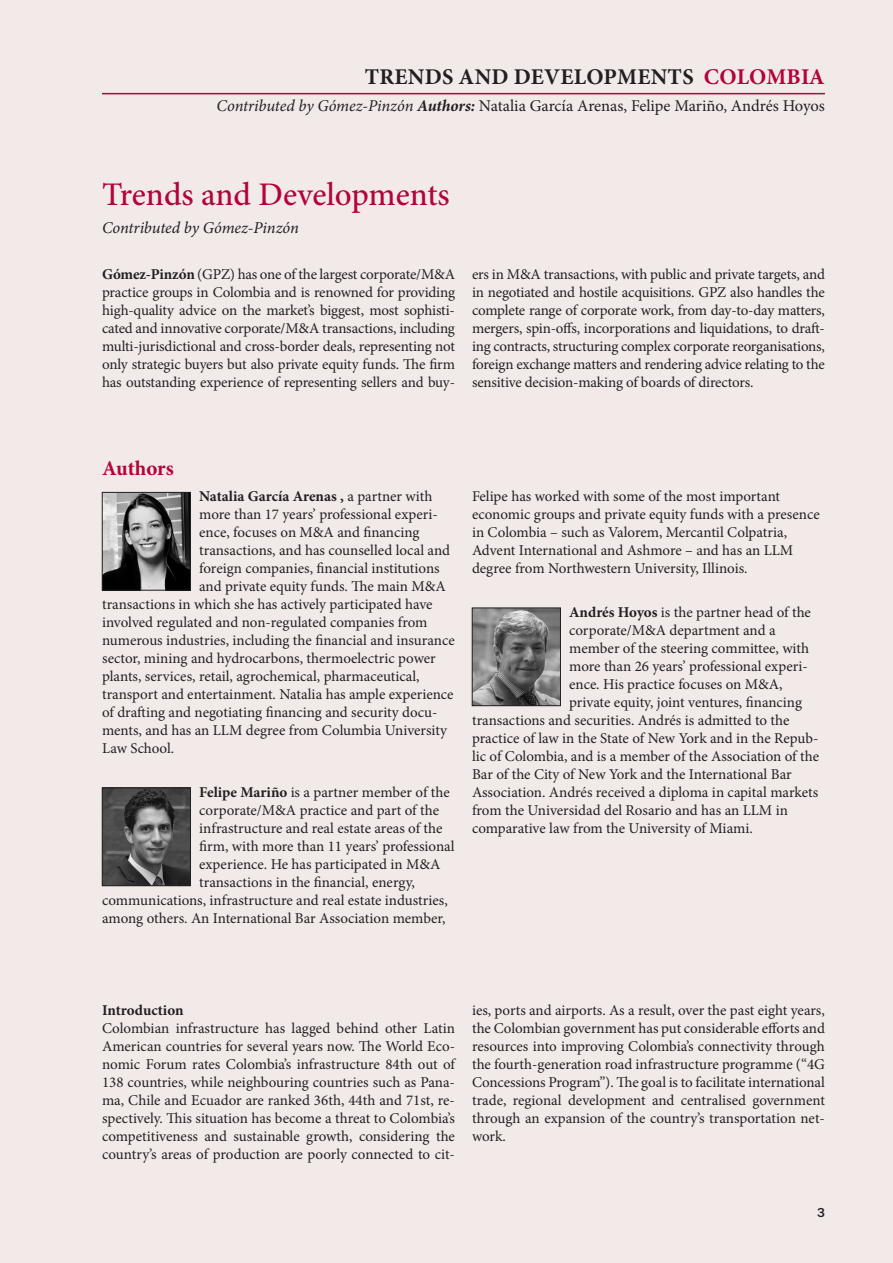
<style>
.page{position:relative;width:893px;height:1263px;background:#f1eae9}
.page>*{position:absolute;margin:0;border:0;box-sizing:border-box;transform-origin:0 0}
.t1{font:500 33px "Minion Pro";letter-spacing:-.005em;color:#b30437}
.t2{font:700 22.5px "Minion Pro";letter-spacing:.01em;color:#231f20}
.t3{font:700 22.5px "Minion Pro";color:#b30437}
.t4{font:700 21px "Minion Pro";color:#b30437}
.t5{font:16.5px "Minion Pro";letter-spacing:-.005em;color:#231f20}
.t6{font:italic 16.5px "Minion Pro";letter-spacing:-.01em;color:#231f20}
.t7{font:15px/18px "Minion Pro";letter-spacing:-.005em;color:#231f20;text-align:justify}
.t8{font:700 15px "Minion Pro";letter-spacing:.005em;color:#231f20}
.t9{font:500 13.5px "Franklin Gothic URW";color:#231f20}
.s1{color:#b30437}
.s2{font-style:italic}
.s3{font-weight:700;font-style:italic}
.s4{font-weight:700}
.s5{font-weight:400}
</style>
<div class="page">
<hr style="left:102px;top:93px;width:723px;height:1px;background:#b30437">
<img style="left:104px;top:494px;width:85px;height:94px">
<div style="left:102px;top:492px;width:89px;height:98px;border:1px solid #231f20"></div>
<img style="left:104px;top:790px;width:85px;height:94px">
<div style="left:102px;top:788px;width:89px;height:98px;border:1px solid #231f20"></div>
<img style="left:474px;top:610px;width:85px;height:94px">
<div style="left:472px;top:608px;width:89px;height:98px;border:1px solid #231f20"></div>
<h2 class="t2" style="left:365px;top:61px;width:372px">Trends and Developments <span class="s1">COLOM</span></h2>
<h2 class="t3" style="left:787px;top:61px;width:39px">BIA</h2>
<p class="t5" style="left:217px;top:95px;width:610px"><span class="s2">Contributed by Gómez-Pinzón</span> <span class="s3">Authors:</span> Natalia García Arenas, Felipe Mariño, Andrés Hoyos</p>
<h1 class="t1" style="left:102px;top:172px;width:349px">Trends and Developments</h1>
<p class="t6" style="left:102px;top:216px;width:198px">Contributed by Gómez-Pinzón</p>
<p class="t7" style="left:102px;top:265px;width:354px"><span class="s4">Gómez-Pinzón</span> (GPZ) has one of the largest corporate/M&amp;A practice groups in Colombia and is renowned for providing high-quality advice on the market’s biggest, most sophisti&shy;cated and innovative corporate/M&amp;A transactions, including multi-jurisdictional and cross-border deals, representing not only strategic buyers but also private equity funds. The firm has outstanding experience of representing sellers and buy-</p>
<p class="t7" style="left:472px;top:265px;width:354px">ers in M&amp;A transactions, with public and private targets, and in negotiated and hostile acquisitions. GPZ also handles the complete range of corporate work, from day-to-day matters, mergers, spin-offs, incorporations and liquidations, to draft&shy;ing contracts, structuring complex corporate reorganisations, foreign exchange matters and rendering advice relating to the sensitive decision-making of boards of directors.</p>
<h3 class="t4" style="left:102px;top:453px;width:73px">Authors</h3>
<p class="t8" style="left:199px;top:486px;width:235px">Natalia García Arenas , <span class="s5">a partner with</span></p>
<p class="t7" style="left:199px;top:505px;width:240px">more than 17 years’ professional experi-</p>
<p class="t7" style="left:199px;top:523px;width:222px">ence, focuses on M&amp;A and financing</p>
<p class="t7" style="left:199px;top:541px;width:252px">transactions, and has counselled local and</p>
<p class="t7" style="left:199px;top:559px;width:242px">foreign companies, financial institutions</p>
<p class="t7" style="left:199px;top:577px;width:248px">and private equity funds. The main M&amp;A</p>
<p class="t7" style="left:102px;top:595px;width:332px">transactions in which she has actively participated have</p>
<p class="t7" style="left:102px;top:613px;width:327px">involved regulated and non-regulated companies from</p>
<p class="t7" style="left:102px;top:631px;width:354px">numerous industries, including the financial and insurance</p>
<p class="t7" style="left:102px;top:649px;width:335px">sector, mining and hydrocarbons, thermoelectric power</p>
<p class="t7" style="left:102px;top:667px;width:319px">plants, services, retail, agrochemical, pharmaceutical,</p>
<p class="t7" style="left:102px;top:685px;width:353px">transport and entertainment. Natalia has ample experience</p>
<p class="t7" style="left:102px;top:703px;width:337px">of drafting and negotiating financing and security docu-</p>
<p class="t7" style="left:102px;top:721px;width:346px">ments, and has an LLM degree from Columbia University</p>
<p class="t7" style="left:102px;top:739px;width:74px">Law School.</p>
<p class="t7" style="left:199px;top:783px;width:252px"><span class="s4">Felipe Mariño</span> is a partner member of the</p>
<p class="t7" style="left:199px;top:801px;width:241px">corporate/M&amp;A practice and part of the</p>
<p class="t7" style="left:199px;top:819px;width:245px">infrastructure and real estate areas of the</p>
<p class="t7" style="left:199px;top:837px;width:257px">firm, with more than 11 years’ professional</p>
<p class="t7" style="left:199px;top:855px;width:243px">experience. He has participated in M&amp;A</p>
<p class="t7" style="left:199px;top:873px;width:217px">transactions in the financial, energy,</p>
<p class="t7" style="left:102px;top:891px;width:347px">communications, infrastructure and real estate industries,</p>
<p class="t7" style="left:102px;top:909px;width:345px">among others. An International Bar Association member,</p>
<p class="t7" style="left:472px;top:487px;width:349px;text-align:left">Felipe has worked with some of the most important economic groups and private equity funds with a presence in Colombia – such as Valorem, Mercantil Colpatria, Advent International and Ashmore – and has an LLM degree from Northwestern University, Illinois.</p>
<p class="t7" style="left:569px;top:603px;width:243px"><span class="s4">Andrés Hoyos</span> is the partner head of the</p>
<p class="t7" style="left:569px;top:621px;width:208px">corporate/M&amp;A department and a</p>
<p class="t7" style="left:569px;top:639px;width:242px">member of the steering committee, with</p>
<p class="t7" style="left:569px;top:657px;width:240px">more than 26 years’ professional experi-</p>
<p class="t7" style="left:569px;top:675px;width:215px">ence. His practice focuses on M&amp;A,</p>
<p class="t7" style="left:569px;top:693px;width:234px">private equity, joint ventures, financing</p>
<p class="t7" style="left:472px;top:711px;width:319px">transactions and securities. Andrés is admitted to the</p>
<p class="t7" style="left:472px;top:729px;width:348px">practice of law in the State of New York and in the Repub-</p>
<p class="t7" style="left:472px;top:747px;width:349px">lic of Colombia, and is a member of the Association of the</p>
<p class="t7" style="left:472px;top:765px;width:321px">Bar of the City of New York and the International Bar</p>
<p class="t7" style="left:472px;top:783px;width:348px">Association. Andrés received a diploma in capital markets</p>
<p class="t7" style="left:472px;top:801px;width:317px">from the Universidad del Rosario and has an LLM in</p>
<p class="t7" style="left:472px;top:819px;width:282px">comparative law from the University of Miami.</p>
<p class="t8" style="left:102px;top:999px;width:83px">Introduction</p>
<p class="t7" style="left:102px;top:1019px;width:354px">Colombian infrastructure has lagged behind other Latin American countries for several years now. The World Eco&shy;nomic Forum rates Colombia’s infrastructure 84th out of 138 countries, while neighbouring countries such as Pana&shy;ma, Chile and Ecuador are ranked 36th, 44th and 71st, re&shy;spectively. This situation has become a threat to Colombia’s competitiveness and sustainable growth, considering the country’s areas of production are poorly connected to cit-</p>
<p class="t7" style="left:472px;top:1001px;width:354px">ies, ports and airports. As a result, over the past eight years, the Colombian government has put considerable efforts and resources into improving Colombia’s connectivity through the fourth-generation road infrastructure programme (“4G Concessions Program”). The goal is to facilitate international trade, regional development and centralised government through an expansion of the country’s transportation net&shy;work.</p>
<p class="t9" style="left:817px;top:1204px;width:9px">3</p>
</div>
